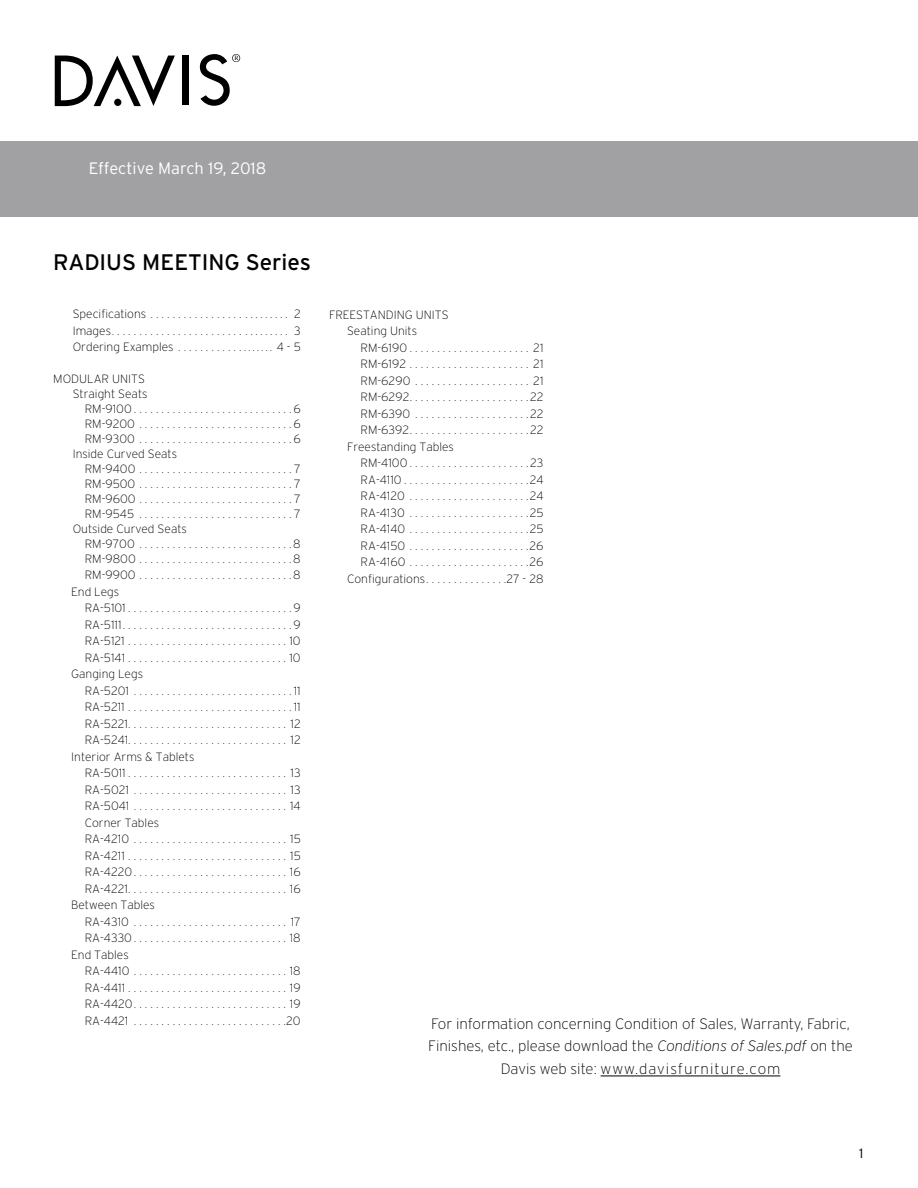
<style>
.page{position:relative;width:918px;height:1188px;background:#fff}
.page>*{position:absolute;margin:0;border:0;box-sizing:border-box;transform-origin:0 0}
.t1{font:22.5px "Interstate";color:#000}
.t2{font:300 16.5px "Interstate";color:#fff}
.t3{font:200 15px/22.5px "Interstate";color:#000;text-align:center}
.t4{font:300 13.5px "Interstate";color:#000}
.t5{font:200 12px/16.5px "Interstate";color:#000}
.s1{font-style:italic}
</style>
<div class="page">
<svg style="left:55px;top:56px;width:120px;height:50px"></svg>
<div style="left:182px;top:56px;width:7px;height:49px;background:#000"></div>
<div style="left:114px;top:99px;width:7px;height:7px;background:#000;border-radius:50%"></div>
<svg style="left:200px;top:54px;width:40px;height:52px"></svg>
<div style="left:0;top:142px;width:918px;height:75px;background:#a1a1a4"></div>
<hr style="left:601px;top:1076px;width:179px;height:1px;background:#000">
<h2 class="t2" style="left:89px;top:159px;width:179px">Effective March 19, 2018</h2>
<h1 class="t1" style="left:53px;top:248px;width:260px">RADIUS MEETING Series</h1>
<p class="t5" style="left:73px;top:306px;width:229px;text-align:justify">Specifications ................. ......... 2<br>Images................................. 3<br>Ordering Examples ................... 4 - 5</p>
<p class="t5" style="left:53px;top:370px;width:93px">MODULAR UNITS</p>
<p class="t5" style="left:73px;top:385px;width:76px">Straight Seats</p>
<p class="t5" style="left:85px;top:400px;width:217px">RM-9100.............................6</p>
<p class="t5" style="left:85px;top:415px;width:217px">RM-9200 ............................6</p>
<p class="t5" style="left:85px;top:430px;width:217px">RM-9300 ............................6</p>
<p class="t5" style="left:73px;top:445px;width:106px">Inside Curved Seats</p>
<p class="t5" style="left:85px;top:460px;width:217px">RM-9400 ............................7</p>
<p class="t5" style="left:85px;top:475px;width:217px">RM-9500 ............................7</p>
<p class="t5" style="left:85px;top:490px;width:217px">RM-9600 ............................7</p>
<p class="t5" style="left:85px;top:505px;width:217px">RM-9545 ............................7</p>
<p class="t5" style="left:73px;top:520px;width:116px">Outside Curved Seats</p>
<p class="t5" style="left:85px;top:535px;width:217px">RM-9700 ............................8</p>
<p class="t5" style="left:85px;top:550px;width:217px">RM-9800 ............................8</p>
<p class="t5" style="left:71px;top:567px;width:231px;text-indent:14px">RM-9900 ............................8<br>End Legs</p>
<p class="t5" style="left:85px;top:600px;width:217px">RA-5101..............................9</p>
<p class="t5" style="left:85px;top:616px;width:217px">RA-5111...............................9</p>
<p class="t5" style="left:85px;top:633px;width:217px">RA-5121 .............................10</p>
<p class="t5" style="left:85px;top:649px;width:217px">RA-5141 .............................10</p>
<p class="t5" style="left:71px;top:666px;width:73px">Ganging Legs</p>
<p class="t5" style="left:85px;top:682px;width:217px">RA-5201 .............................11</p>
<p class="t5" style="left:85px;top:699px;width:217px">RA-5211 ..............................11</p>
<p class="t5" style="left:85px;top:715px;width:217px">RA-5221............................. 12</p>
<p class="t5" style="left:85px;top:732px;width:217px">RA-5241............................. 12</p>
<p class="t5" style="left:71px;top:748px;width:125px">Interior Arms &amp; Tablets</p>
<p class="t5" style="left:85px;top:765px;width:217px">RA-5011............................. 13</p>
<p class="t5" style="left:85px;top:781px;width:217px">RA-5021 ............................ 13</p>
<p class="t5" style="left:85px;top:798px;width:217px">RA-5041 ............................14</p>
<p class="t5" style="left:85px;top:814px;width:76px">Corner Tables</p>
<p class="t5" style="left:85px;top:831px;width:217px">RA-4210 ............................15</p>
<p class="t5" style="left:85px;top:847px;width:217px">RA-4211 .............................15</p>
<p class="t5" style="left:85px;top:864px;width:217px">RA-4220............................16</p>
<p class="t5" style="left:85px;top:880px;width:217px">RA-4221.............................16</p>
<p class="t5" style="left:71px;top:897px;width:85px">Between Tables</p>
<p class="t5" style="left:85px;top:913px;width:217px">RA-4310 ............................ 17</p>
<p class="t5" style="left:85px;top:930px;width:217px">RA-4330............................18</p>
<p class="t5" style="left:71px;top:946px;width:59px">End Tables</p>
<p class="t5" style="left:85px;top:963px;width:217px">RA-4410 ............................18</p>
<p class="t5" style="left:85px;top:979px;width:217px">RA-4411 .............................19</p>
<p class="t5" style="left:85px;top:996px;width:217px">RA-4420............................19</p>
<p class="t5" style="left:85px;top:1012px;width:217px">RA-4421 ............................20</p>
<p class="t5" style="left:347px;top:306px;width:103px;text-indent:-18px">FREESTANDING UNITS<br>Seating Units</p>
<p class="t5" style="left:361px;top:339px;width:184px">RM-6190...................... 21</p>
<p class="t5" style="left:361px;top:355px;width:184px">RM-6192 ...................... 21</p>
<p class="t5" style="left:361px;top:372px;width:184px">RM-6290 ..................... 21</p>
<p class="t5" style="left:361px;top:388px;width:184px">RM-6292......................22</p>
<p class="t5" style="left:361px;top:405px;width:184px">RM-6390 .....................22</p>
<p class="t5" style="left:361px;top:421px;width:184px">RM-6392......................22</p>
<p class="t5" style="left:347px;top:438px;width:108px">Freestanding Tables</p>
<p class="t5" style="left:361px;top:454px;width:184px">RM-4100......................23</p>
<p class="t5" style="left:361px;top:471px;width:184px">RA-4110.......................24</p>
<p class="t5" style="left:361px;top:487px;width:184px">RA-4120 ......................24</p>
<p class="t5" style="left:361px;top:504px;width:184px">RA-4130 ......................25</p>
<p class="t5" style="left:361px;top:520px;width:184px">RA-4140 ......................25</p>
<p class="t5" style="left:361px;top:537px;width:184px">RA-4150 ......................26</p>
<p class="t5" style="left:361px;top:553px;width:184px">RA-4160 ......................26</p>
<p class="t5" style="left:347px;top:570px;width:198px">Configurations. . . . . . . . . . . . . . .27 - 28</p>
<p class="t3" style="left:428px;top:1012px;width:426px">For information concerning Condition of Sales, Warranty, Fabric,<br>Finishes, etc., please download the <span class="s1">Conditions of Sales.pdf</span> on the<br>Davis web site: www.davisfurniture.com</p>
<p class="t4" style="left:859px;top:1145px;width:6px">1</p>
</div>
